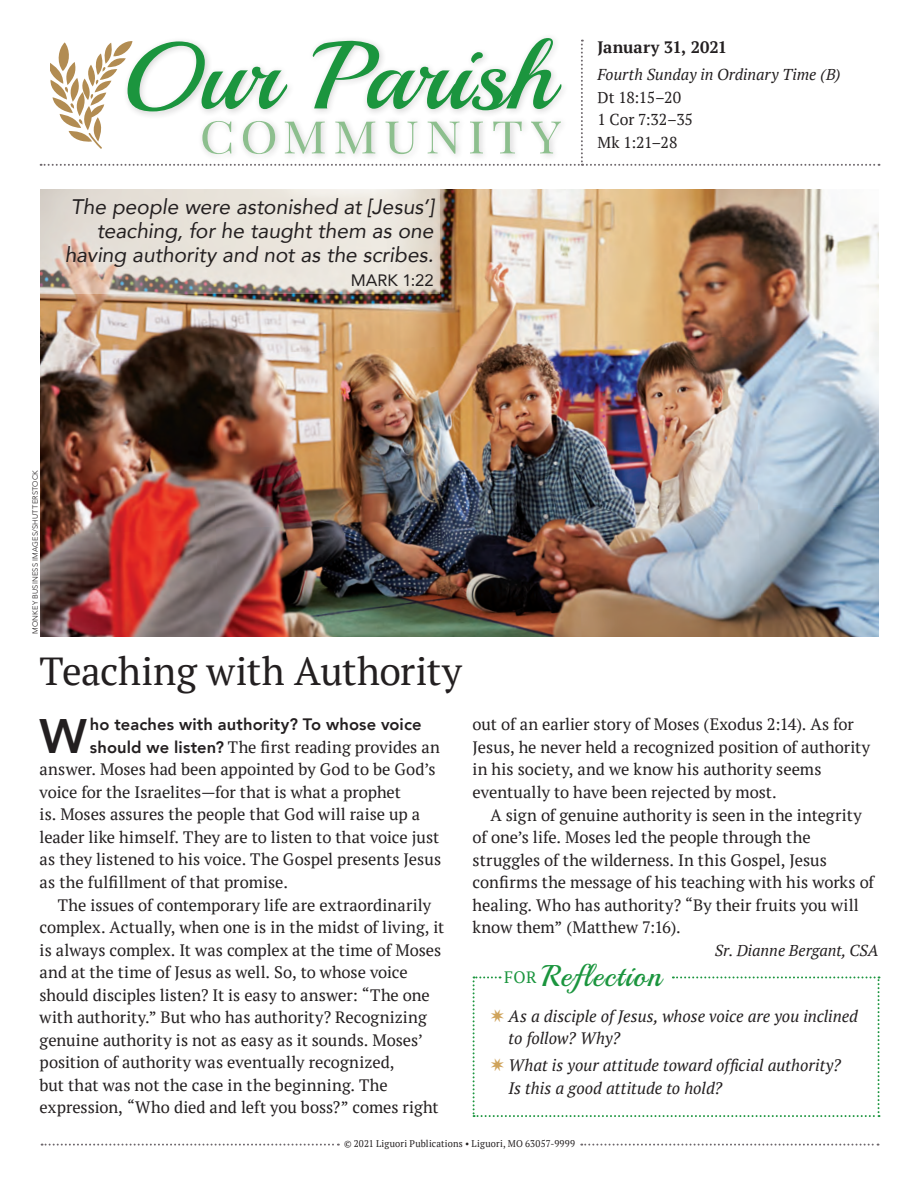
<style>
.page{position:relative;width:919px;height:1189px;background:#fff}
.page>*{position:absolute;margin:0;border:0;box-sizing:border-box;transform-origin:0 0}
.DISPLAY{font:800 48.3px "Avenir";color:#231f20}
.t1{font:39px "PT Serif";letter-spacing:-.01em;color:#231f20}
.REFLECTION-H2{font:30px "Playball";letter-spacing:.04em;color:#1b953e}
.SCRIPTURE-QUOTE{font:italic 21px/24px "Avenir";letter-spacing:-.005em;color:#231f20;text-align:right}
.BODY-TEXT{font:16.5px/22.5px "PT Serif";letter-spacing:-.005em;color:#231f20}
.DISPLAY-2{font:16.5px "PT Serif";letter-spacing:-.005em;color:#231f20}
.REFLECTION-QUESTION{font:italic 16.5px/22.5px "PT Serif";color:#231f20}
.DISPLAY-3{font:800 16.5px "Avenir";letter-spacing:.005em;color:#231f20}
.NAMEPLATE-DATE{font:700 16.5px "PT Serif";letter-spacing:-.005em;color:#231f20}
.SCRIPTURE-QUOTE-SOUR{font:16.5px "Avenir";letter-spacing:.005em;color:#231f20}
.NAMEPLATE-READINGS{font:15.75px "PT Serif";letter-spacing:-.01em;color:#231f20}
.NAMEPLATE-READINGS-2{font:italic 15.75px "PT Serif";color:#231f20}
.SIGNATURE{font:italic 15.75px "PT Serif";color:#231f20}
.t2{font:9.75px "PT Serif";letter-spacing:.02em;color:#231f20;scale:.95 1}
.ART-CREDIT{font:300 7.5px "Avenir";letter-spacing:.025em;color:#231f20}
.s1{font-family:"Avenir";font-weight:800}
.s2{font-family:"PT Serif";font-size:16.5px}
</style>
<div class="page">
<svg style="left:42px;top:1143px;width:297px;height:2px"></svg>
<svg style="left:581px;top:1143px;width:297px;height:2px"></svg>
<svg style="left:41px;top:38px;width:838px;height:128px"></svg>
<img style="left:41px;top:189px;width:837px;height:446px">
<svg style="left:41px;top:189px;width:398px;height:104px;background:#e0d9d0"></svg>
<svg style="left:472px;top:976px;width:407px;height:140px"></svg>
<p class="SCRIPTURE-QUOTE" style="left:65px;top:195px;width:370px">The people were astonished at [Jesus’] teaching, for he taught them as one having authority and not as the scribes.</p>
<p class="SCRIPTURE-QUOTE-SOUR" style="left:350px;top:267px;width:84px">MARK 1:22</p>
<p class="NAMEPLATE-DATE" style="left:597px;top:37px;width:131px">January 31, 2021</p>
<p class="NAMEPLATE-READINGS-2" style="left:597px;top:65px;width:244px">Fourth Sunday in Ordinary Time (B)</p>
<p class="NAMEPLATE-READINGS" style="left:597px;top:87px;width:85px">Dt 18:15–20</p>
<p class="NAMEPLATE-READINGS" style="left:597px;top:110px;width:97px">1 Cor 7:32–35</p>
<p class="NAMEPLATE-READINGS" style="left:597px;top:132px;width:81px">Mk 1:21–28</p>
<p class="ART-CREDIT" style="left:31px;top:634px;width:165px;rotate:-90deg">MONKEY BUSINESS IMAGES/SHUTTERSTOCK</p>
<h1 class="t1" style="left:40px;top:646px;width:423px">Teaching with Authority</h1>
<p class="DISPLAY" style="left:40px;top:698px;width:49px">W</p>
<p class="DISPLAY-3" style="left:90px;top:711px;width:333px">ho teaches with authority? To whose voice</p>
<p class="DISPLAY-2" style="left:90px;top:736px;width:351px"><span class="s1">should we listen?</span> The first reading provides an</p>
<p class="DISPLAY-2" style="left:40px;top:758px;width:397px">answer. Moses had been appointed by God to be God’s</p>
<p class="DISPLAY-2" style="left:40px;top:781px;width:362px">voice for the Israelites—for that is what a prophet</p>
<p class="DISPLAY-2" style="left:40px;top:803px;width:382px">is. Moses assures the people that God will raise up a</p>
<p class="DISPLAY-2" style="left:40px;top:826px;width:401px">leader like himself. They are to listen to that voice just</p>
<p class="DISPLAY-2" style="left:40px;top:848px;width:403px">as they listened to his voice. The Gospel presents Jesus</p>
<p class="DISPLAY-2" style="left:40px;top:871px;width:250px">as the fulfillment of that promise.</p>
<p class="BODY-TEXT" style="left:40px;top:892px;width:406px;text-indent:18px">The issues of contemporary life are extraordinarily complex. Actually, when one is in the midst of living, it is always complex. It was complex at the time of Moses and at the time of Jesus as well. So, to whose voice should disciples listen? It is easy to answer: “The one with authority.” But who has authority? Recognizing genuine authority is not as easy as it sounds. Moses’ position of authority was eventually recognized,<br>but that was not the case in the beginning. The expression, “Who died and left you boss?” comes right</p>
<p class="BODY-TEXT" style="left:472px;top:713px;width:399px">out of an earlier story of Moses (Exodus 2:14). As for Jesus, he never held a recognized position of authority in his society, and we know his authority seems eventually to have been rejected by most.</p>
<p class="BODY-TEXT" style="left:472px;top:803px;width:403px;text-indent:18px">A sign of genuine authority is seen in the integrity of one’s life. Moses led the people through the struggles of the wilderness. In this Gospel, Jesus confirms the message of his teaching with his works of healing. Who has authority? “By their fruits you will know them” (Matthew 7:16).</p>
<p class="SIGNATURE" style="left:714px;top:939px;width:165px">Sr. Dianne Bergant, CSA</p>
<p class="REFLECTION-H2" style="left:504px;top:956px;width:158px"><span class="s2">FOR</span> Reflection</p>
<p class="REFLECTION-QUESTION" style="left:508px;top:1004px;width:351px">As a disciple of Jesus, whose voice are you inclined to follow? Why?</p>
<p class="REFLECTION-QUESTION" style="left:508px;top:1053px;width:334px">What is your attitude toward official authority?<br>Is this a good attitude to hold?</p>
<p class="t2" style="left:344px;top:1136px;width:245px">© 2021 Liguori Publications • Liguori, MO 63057-9999</p>
</div>
